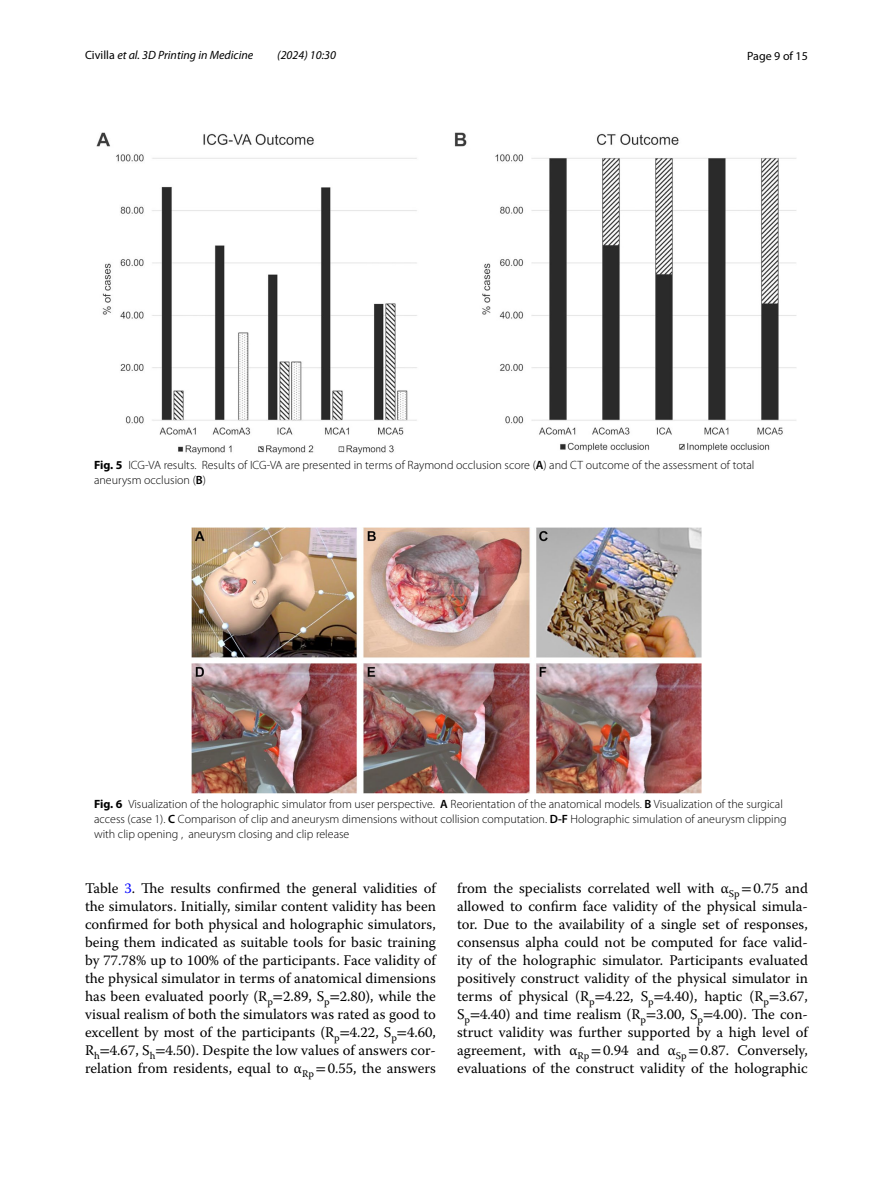
<style>
.page{position:relative;width:893px;height:1187px;background:#fff}
.page>*{position:absolute;margin:0;border:0;box-sizing:border-box;transform-origin:0 0}
.t1{font:14.7px/18px "Warnock Pro";color:#000;text-align:justify}
.t2{font:300 12px/15px "Myriad Pro";color:#000}
.t3{font:italic 12px "Myriad Pro";color:#000}
.t4{font:12px "Myriad Pro";color:#000}
.s1{font-style:normal}
.s2{font-weight:700}
.s3{font-weight:600}
.s4{color:#00f}
.s5{font-family:"STIX"}
</style>
<div class="page">
<img style="left:96px;top:133px;width:701px;height:321px">
<img style="left:191px;top:527px;width:511px;height:266px">
<p class="t3" style="left:85px;top:48px;width:170px"><span class="s1">Civilla</span> et al. 3D Printing in Medicine</p>
<p class="t3" style="left:277px;top:48px;width:60px">(2024) 10:30</p>
<p class="t4" style="left:747px;top:48px;width:62px">Page 9 of 15</p>
<p class="t2" style="left:94px;top:458px;width:662px"><span class="s2">Fig. 5</span> ICG-VA results. Results of ICG-VA are presented in terms of Raymond occlusion score (<span class="s3">A</span>) and CT outcome of the assessment of total aneurysm occlusion (<span class="s3">B</span>)</p>
<p class="t2" style="left:94px;top:796px;width:694px"><span class="s2">Fig. 6</span> Visualization of the holographic simulator from user perspective. <span class="s3">A</span> Reorientation of the anatomical models. <span class="s3">B</span> Visualization of the surgical access (case 1). <span class="s3">C</span> Comparison of clip and aneurysm dimensions without collision computation. <span class="s3">D-F</span> Holographic simulation of aneurysm clipping with clip opening , aneurysm closing and clip release</p>
<p class="t1" style="left:85px;top:879px;width:352px">Table <span class="s4">3</span>. The results confirmed the general validities of the simulators. Initially, similar content validity has been confirmed for both physical and holographic simulators, being them indicated as suitable tools for basic training by 77.78% up to 100% of the participants. Face validity of the physical simulator in terms of anatomical dimensions has been evaluated poorly (R<sub>p</sub><span class="s5">=</span>2.89, S<sub>p</sub><span class="s5">=</span>2.80), while the visual realism of both the simulators was rated as good to excellent by most of the participants (R<sub>p</sub><span class="s5">=</span>4.22, S<sub>p</sub><span class="s5">=</span>4.60, R<sub>h</sub><span class="s5">=</span>4.67, S<sub>h</sub><span class="s5">=</span>4.50). Despite the low values of answers cor&shy;relation from residents, equal to α<sub>Rp</sub> <span class="s5">=</span>0.55, the answers</p>
<p class="t1" style="left:457px;top:879px;width:352px">from the specialists correlated well with α<sub>Sp</sub> <span class="s5">=</span>0.75 and allowed to confirm face validity of the physical simula&shy;tor. Due to the availability of a single set of responses, consensus alpha could not be computed for face valid&shy;ity of the holographic simulator. Participants evaluated positively construct validity of the physical simulator in terms of physical (R<sub>p</sub><span class="s5">=</span>4.22, S<sub>p</sub><span class="s5">=</span>4.40), haptic (R<sub>p</sub><span class="s5">=</span>3.67, S<sub>p</sub><span class="s5">=</span>4.40) and time realism (R<sub>p</sub><span class="s5">=</span>3.00, S<sub>p</sub><span class="s5">=</span>4.00). The con&shy;struct validity was further supported by a high level of agreement, with α<sub>Rp</sub> <span class="s5">=</span>0.94 and α<sub>Sp</sub> <span class="s5">=</span>0.87. Conversely, evaluations of the construct validity of the holographic</p>
</div>
